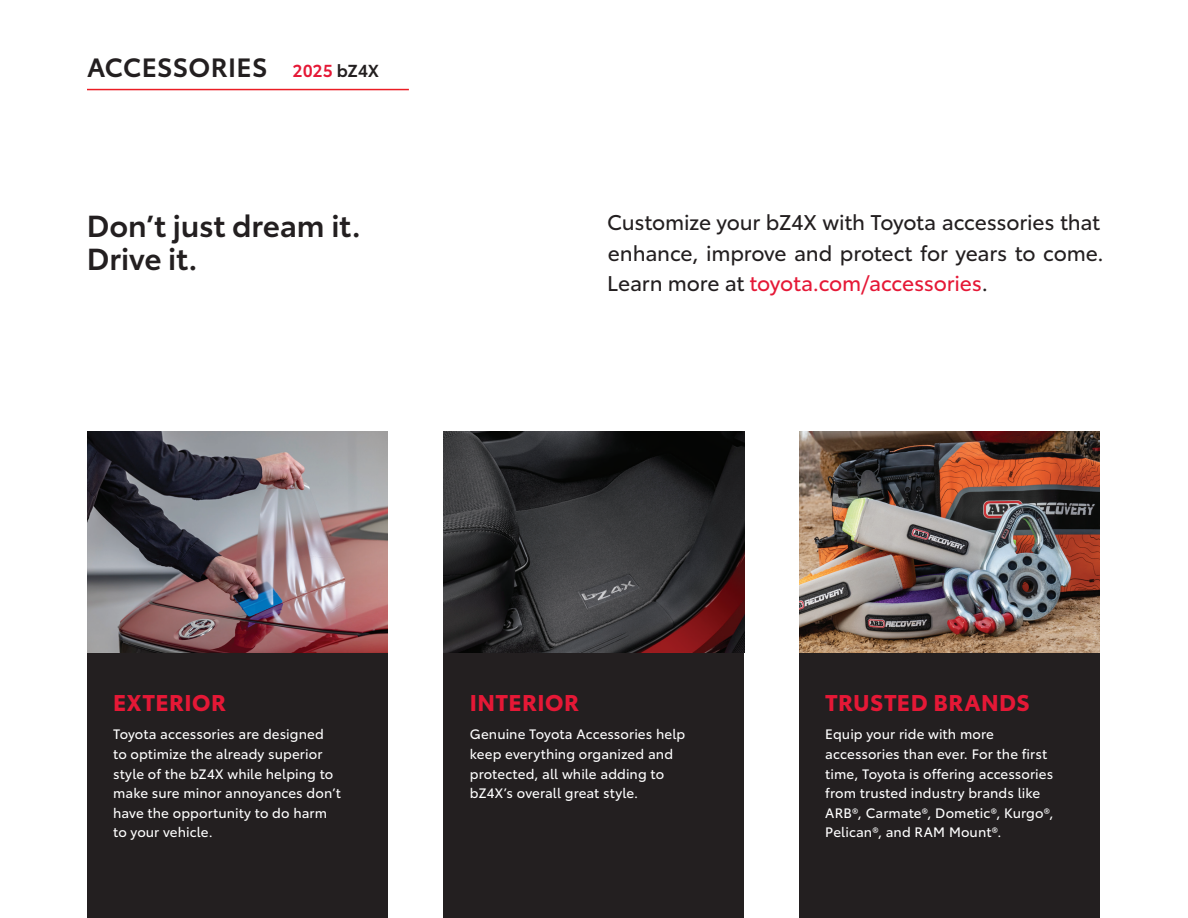
<style>
.page{position:relative;width:1188px;height:918px;background:#fff}
.page>*{position:absolute;margin:0;border:0;box-sizing:border-box;transform-origin:0 0}
.t1{font:600 30px/33px "Toyota Type";letter-spacing:-.005em;color:#231f20}
.t2{font:600 26.1px "Toyota Type";letter-spacing:.01em;color:#231f20}
.t3{font:700 22.5px "Toyota Type";letter-spacing:.02em;color:#e51836}
.t4{font:21px/30.5px "Toyota Type";letter-spacing:-.01em;color:#231f20}
.t5{font:13.5px/19.5px "Toyota Type";letter-spacing:.005em;color:#fff}
.s1{font-size:17.1px;color:#e51836}
.s2{font-size:17.1px}
.s3{color:#e51836}
</style>
<div class="page">
<hr style="left:87px;top:89px;width:322px;height:1px;background:#eb1d24">
<hr style="left:1187px;top:216px;width:1px;height:378px;background:#ed028c">
<div style="left:444px;top:431px;width:300px;height:487px;background:#231f20"></div>
<div style="left:800px;top:431px;width:300px;height:487px;background:#231f20"></div>
<div style="left:87px;top:431px;width:301px;height:487px;background:#231f20"></div>
<img style="left:87px;top:431px;width:301px;height:222px">
<img style="left:444px;top:431px;width:300px;height:222px">
<img style="left:799px;top:431px;width:301px;height:222px">
<h2 class="t2" style="left:87px;top:47px;width:293px">ACCESSORIES <span class="s1">2025</span> <span class="s2">bZ4X</span></h2>
<h1 class="t1" style="left:87px;top:207px;width:275px">Don’t just dream it.<br>Drive it.</h1>
<h3 class="t4" style="left:607px;top:206px;width:498px">Customize your bZ4X with Toyota accessories that enhance, improve and protect for years to come.<br>Learn more at <span class="s3">toyota.com/accessories</span>.</h3>
<h3 class="t3" style="left:113px;top:685px;width:114px">EXTERIOR</h3>
<p class="t5" style="left:113px;top:724px;width:229px">Toyota accessories are designed<br>to optimize the already superior style of the bZ4X while helping to make sure minor annoyances don’t have the opportunity to do harm to your vehicle.</p>
<h3 class="t3" style="left:470px;top:685px;width:111px">INTERIOR</h3>
<p class="t5" style="left:470px;top:724px;width:217px">Genuine Toyota Accessories help keep everything organized and protected, all while adding to bZ4X’s overall great style.</p>
<h3 class="t3" style="left:825px;top:685px;width:206px">TRUSTED BRANDS</h3>
<p class="t5" style="left:825px;top:724px;width:230px">Equip your ride with more accessories than ever. For the first time, Toyota is offering accessories from trusted industry brands like<br>ARB®, Carmate®, Dometic®, Kurgo®,<br>Pelican®, and RAM Mount®.</p>
</div>
